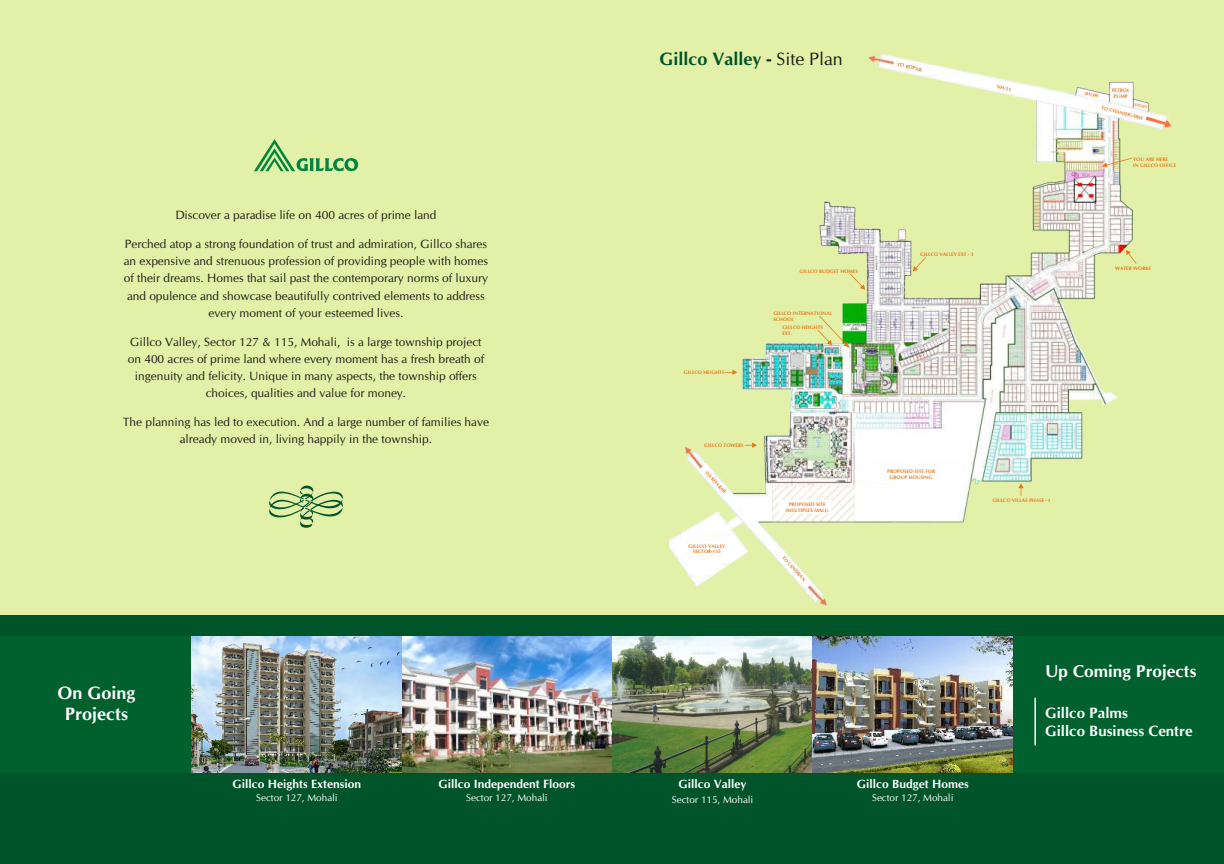
<style>
.page{position:relative;width:1224px;height:864px;background:#fff}
.page>*{position:absolute;margin:0;border:0;box-sizing:border-box;transform-origin:0 0}
.t1{font:700 18px "CG Omega";color:#005429}
.t2{font:700 18px/21.4px "CG Omega";color:#fff;text-align:center}
.t3{font:700 17.2px "CG Omega";color:#fff}
.t4{font:700 15px/17.8px "CG Omega";color:#fff}
.t5{font:12px/17.2px "CG Omega";color:#1f1a17;text-align:center}
.t6{font:700 12px "CG Omega";color:#fff}
.t7{font:10px "CG Omega";color:#fff}
.t8{font:700 5px/5.9px "CG Omega";color:#e87817;text-align:center}
.t9{font:700 4.5px "CG Omega";color:#e87817}
.t10{font:700 4px "CG Omega";color:#e87817}
.s1{color:#1f1a17}
.s2{font-weight:400;color:#1f1a17}
</style>
<div class="page">
<div style="left:612px;top:0;width:612px;height:864px;background:#e3f0a8"></div>
<div style="left:612px;top:615px;width:612px;height:249px;background:#005429"></div>
<div style="left:0;top:0;width:612px;height:864px;background:#e3f0a8"></div>
<div style="left:0;top:615px;width:612px;height:249px;background:#005429"></div>
<svg style="left:269px;top:485px;width:74px;height:43px"></svg>
<img style="left:402px;top:637px;width:210px;height:136px">
<div style="left:0;top:637px;width:192px;height:136px;background:#00612e"></div>
<div style="left:804px;top:637px;width:420px;height:136px;background:#00612e"></div>
<svg style="left:191px;top:637px;width:183px;height:6px"></svg>
<img style="left:191px;top:643px;width:211px;height:130px">
<img style="left:612px;top:637px;width:200px;height:136px">
<svg style="left:254px;top:139px;width:104px;height:32px"></svg>
<hr style="left:1034px;top:698px;width:2px;height:47px;background:#fff">
<img style="left:670px;top:52px;width:497px;height:553px">
<svg style="left:1102px;top:158px;width:30px;height:9px"></svg>
<svg style="left:817px;top:316px;width:32px;height:31px"></svg>
<img style="left:812px;top:637px;width:201px;height:136px">
<svg style="left:896px;top:60px;width:27px;height:15px"></svg>
<svg style="left:992px;top:81px;width:27px;height:14px"></svg>
<svg style="left:1084px;top:68px;width:88px;height:59px"></svg>
<div style="left:866px;top:466px;width:97px;height:18px;background:#fff"></div>
<svg style="left:779px;top:500px;width:52px;height:14px"></svg>
<svg style="left:701px;top:463px;width:29px;height:37px"></svg>
<svg style="left:779px;top:552px;width:32px;height:35px"></svg>
<svg style="left:682px;top:539px;width:52px;height:16px"></svg>
<p class="t5" style="left:175px;top:207px;width:263px">Discover a paradise life on 400 acres of prime land</p>
<p class="t5" style="left:124px;top:236px;width:366px">Perched atop a strong foundation of trust and admiration, Gillco shares an expensive and strenuous profession of providing people with homes of their dreams. Homes that sail past the contemporary norms of luxury and opulence and showcase beautifully contrived elements to address every moment of your esteemed lives.</p>
<p class="t5" style="left:128px;top:334px;width:358px">Gillco Valley, Sector 127 &amp; 115, Mohali, is a large township project on 400 acres of prime land where every moment has a fresh breath of ingenuity and felicity. Unique in many aspects, the township offers choices, qualities and value for money.</p>
<p class="t5" style="left:123px;top:414px;width:368px">The planning has led to execution. And a large number of families have already moved in, living happily in the township.</p>
<h1 class="t2" style="left:57px;top:683px;width:80px">On Going<br>Projects</h1>
<p class="t6" style="left:233px;top:780px;width:130px">Gillco Heights Extension</p>
<p class="t7" style="left:256px;top:793px;width:83px">Sector 127, Mohali</p>
<p class="t6" style="left:439px;top:780px;width:138px">Gillco Independent Floors</p>
<p class="t7" style="left:466px;top:793px;width:83px">Sector 127, Mohali</p>
<h1 class="t1" style="left:660px;top:52px;width:185px">Gillco Valley <span class="s1">-</span> <span class="s2">Site Plan</span></h1>
<p class="t8" style="left:898px;top:62px;width:26px;rotate:12deg">TO ROPAR</p>
<p class="t8" style="left:997px;top:84px;width:16px;rotate:11deg">NH-21</p>
<p class="t9" style="left:1085px;top:92px;width:16px;rotate:11deg">SHOPS</p>
<p class="t8" style="left:1112px;top:88px;width:19px">PETROL<br>PUMP</p>
<p class="t10" style="left:1135px;top:103px;width:14px;rotate:11deg">SHOPS</p>
<p class="t8" style="left:1102px;top:105px;width:44px;rotate:14deg">TO CHANDIGARH</p>
<p class="t8" style="left:1133px;top:156px;width:45px;text-align:left">YOU ARE HERE<br>IN GILLCO OFFICE</p>
<p class="t8" style="left:684px;top:370px;width:42px">GILLCO HEIGHTS</p>
<p class="t8" style="left:704px;top:443px;width:41px">GILLCO TOWERS</p>
<p class="t8" style="left:708px;top:470px;width:30px;rotate:47deg">TO KHARAR</p>
<p class="t8" style="left:689px;top:543px;width:38px">GILLCO VALLEY<br>SECTOR-115</p>
<p class="t8" style="left:800px;top:269px;width:60px">GILLCO BUDGET HOMES</p>
<p class="t8" style="left:773px;top:310px;width:60px;text-align:left">GILLCO INTERNATIONAL<br>SCHOOL</p>
<p class="t8" style="left:782px;top:324px;width:42px;text-align:left">GILLCO HEIGHTS<br>EXT.</p>
<p class="t8" style="left:920px;top:252px;width:55px">GILLCO VALLEY EXT - 3</p>
<p class="t8" style="left:786px;top:502px;width:45px">PROPOSED SITE (MULTIPLEX MALL)</p>
<p class="t8" style="left:785px;top:555px;width:34px;rotate:47deg">TO LANDRAN</p>
<p class="t8" style="left:887px;top:468px;width:49px">PROPOSED SITE FOR<br>GROUP HOUSING</p>
<p class="t8" style="left:992px;top:498px;width:59px">GILLCO VILLAS PHASE - I</p>
<p class="t8" style="left:1115px;top:266px;width:37px">WATER WORKS</p>
<p class="t6" style="left:679px;top:780px;width:70px">Gillco Valley</p>
<p class="t7" style="left:672px;top:796px;width:83px">Sector 115, Mohali</p>
<p class="t6" style="left:857px;top:780px;width:114px">Gillco Budget Homes</p>
<p class="t7" style="left:872px;top:793px;width:83px">Sector 127, Mohali</p>
<h2 class="t3" style="left:1045px;top:664px;width:153px">Up Coming Projects</h2>
<p class="t4" style="left:1045px;top:705px;width:149px">Gillco Palms<br>Gillco Business Centre</p>
</div>
